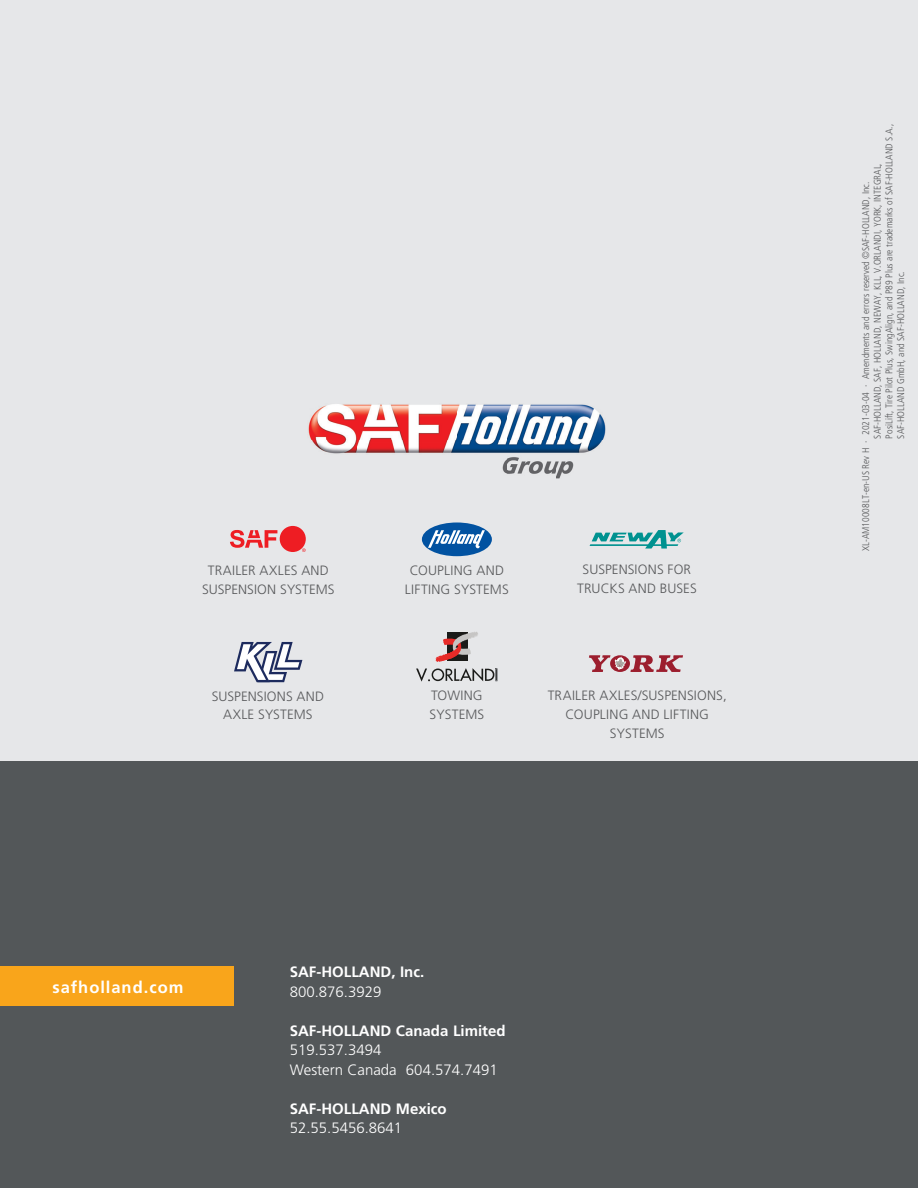
<style>
.page{position:relative;width:918px;height:1188px;background:#fff}
.page>*{position:absolute;margin:0;border:0;box-sizing:border-box;transform-origin:0 0}
.t1{font:700 16.5px "Frutiger LT Std";letter-spacing:.06em;color:#fff}
.t2{font:300 15px/19.5px "Frutiger LT Std";color:#fff}
.t3{font:700 15px "Frutiger LT Std";color:#fff}
.t4{font:300 13.5px/18.8px "Frutiger LT Std";letter-spacing:.015em;color:#57585a;text-align:center}
.t5{font:300 condensed 9.75px/11.7px "Frutiger LT Std";color:#57585a}
</style>
<div class="page">
<div style="left:0;top:756px;width:916px;height:432px;background:#535759"></div>
<div style="left:0;top:0;width:916px;height:760px;background:#e6e7e9"></div>
<svg style="left:589px;top:655px;width:94px;height:17px"></svg>
<svg style="left:234px;top:642px;width:68px;height:40px"></svg>
<svg style="left:416px;top:668px;width:81px;height:14px"></svg>
<svg style="left:435px;top:632px;width:43px;height:30px"></svg>
<div style="left:280px;top:526px;width:26px;height:26px;background:#ee1d23;border-radius:50%"></div>
<svg style="left:230px;top:530px;width:47px;height:18px"></svg>
<svg style="left:302px;top:548px;width:4px;height:4px"></svg>
<svg style="left:590px;top:530px;width:94px;height:19px"></svg>
<div style="left:422px;top:522px;width:70px;height:34px;background:#0152a1;border-radius:50%"></div>
<svg style="left:428px;top:530px;width:57px;height:18px"></svg>
<div style="left:0;top:967px;width:234px;height:39px;background:#f9a51b"></div>
<img style="left:308px;top:404px;width:298px;height:74px">
<hr style="left:916px;top:756px;width:2px;height:432px;background:#535759">
<hr style="left:916px;top:0;width:2px;height:760px;background:#e6e7e9">
<h3 class="t4" style="left:202px;top:561px;width:134px">TRAILER AXLES AND<br>SUSPENSION SYSTEMS</h3>
<h3 class="t4" style="left:577px;top:560px;width:121px">SUSPENSIONS FOR<br>TRUCKS AND BUSES</h3>
<h3 class="t4" style="left:405px;top:561px;width:105px">COUPLING AND<br>LIFTING SYSTEMS</h3>
<h3 class="t4" style="left:212px;top:687px;width:114px">SUSPENSIONS AND<br>AXLE SYSTEMS</h3>
<h3 class="t4" style="left:430px;top:686px;width:56px;text-align:left">TOWING<br>SYSTEMS</h3>
<h3 class="t4" style="left:548px;top:686px;width:181px">TRAILER AXLES/SUSPENSIONS,<br>COUPLING AND LIFTING<br>SYSTEMS</h3>
<h1 class="t1" style="left:52px;top:977px;width:133px">safholland.com</h1>
<h2 class="t3" style="left:290px;top:963px;width:136px">SAF-HOLLAND, Inc.</h2>
<h2 class="t2" style="left:290px;top:982px;width:93px">800.876.3929</h2>
<h2 class="t3" style="left:290px;top:1022px;width:217px">SAF-HOLLAND Canada Limited</h2>
<h2 class="t2" style="left:290px;top:1041px;width:210px">519.537.3494<br>Western Canada 604.574.7491</h2>
<h2 class="t3" style="left:290px;top:1100px;width:159px">SAF-HOLLAND Mexico</h2>
<h2 class="t2" style="left:290px;top:1119px;width:114px">52.55.5456.8641</h2>
<p class="t5" style="left:860px;top:439px;width:316px;text-indent:-112px;rotate:-90deg">XL-AM10008LT-en-US Rev H · 2021-03-04 · Amendments and errors reserved ©SAF-HOLLAND, Inc.<br>SAF-HOLLAND, SAF, HOLLAND, NEWAY, KLL, V.ORLANDI, YORK, INTEGRAL,<br>PosiLift, Tire Pilot Plus, SwingAlign, and P89 Plus are trademarks of SAF-HOLLAND S.A., SAF-HOLLAND GmbH, and SAF-HOLLAND, Inc.</p>
</div>
